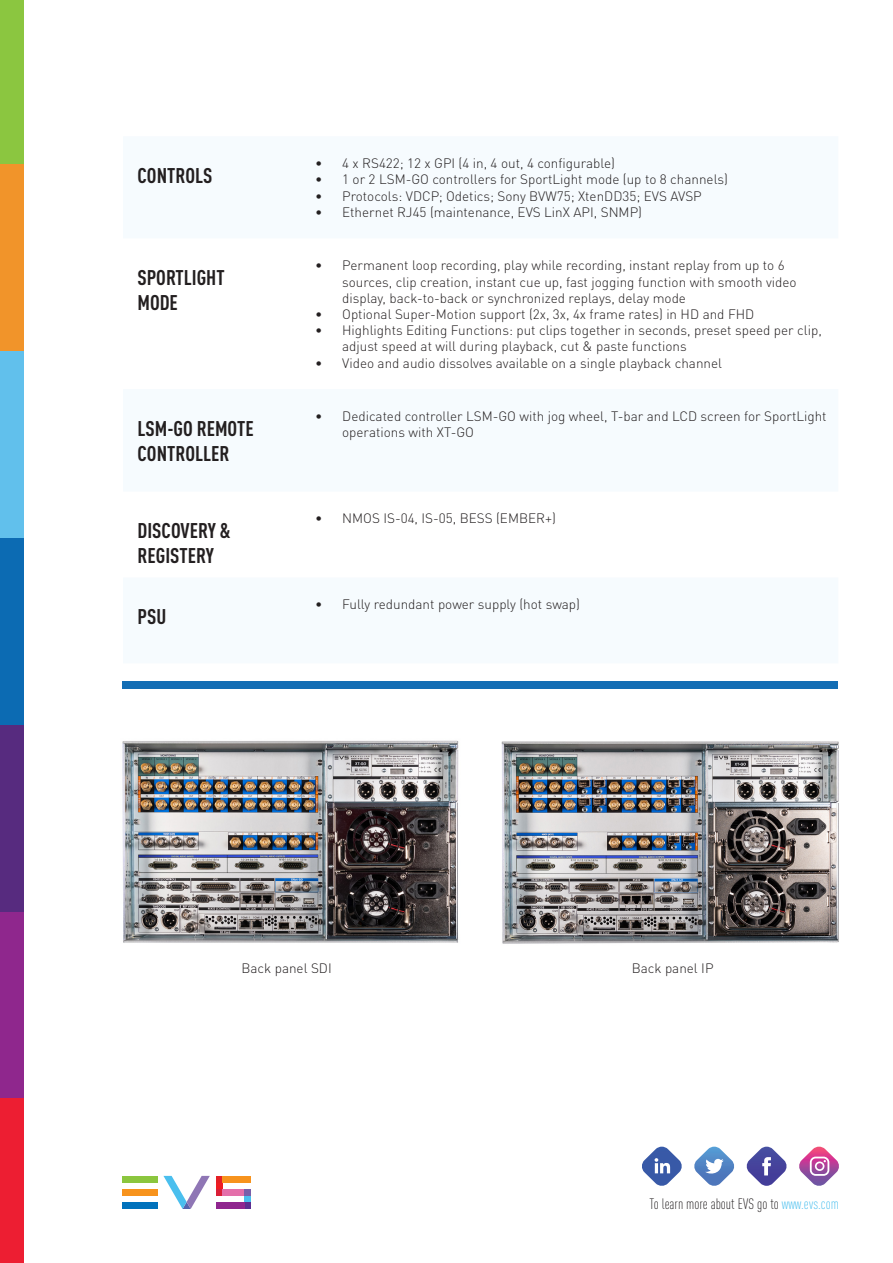
<style>
.page{position:relative;width:893px;height:1263px;background:#fff}
.page>*{position:absolute;margin:0;border:0;box-sizing:border-box;transform-origin:0 0}
.t1{font:700 condensed 21px/25.2px "DINOT";color:#231f20}
.t2{font:300 condensed 14.85px "DINOT";color:#231f20}
.t3{font:300 13.5px/16.2px "DINOT";color:#231f20}
.s1{color:#4abfee}
</style>
<div class="page">
<svg style="left:694px;top:1147px;width:40px;height:39px"></svg>
<svg style="left:746px;top:1147px;width:41px;height:39px"></svg>
<svg style="left:642px;top:1147px;width:40px;height:39px"></svg>
<svg style="left:799px;top:1147px;width:40px;height:39px"></svg>
<div style="left:122px;top:1176px;width:35px;height:6px;background:#8bc63e"></div>
<div style="left:122px;top:1189px;width:35px;height:7px;background:#f7931d"></div>
<div style="left:122px;top:1202px;width:35px;height:7px;background:#0072bc"></div>
<div style="left:216px;top:1182px;width:6px;height:7px;background:#ee1d23"></div>
<div style="left:216px;top:1189px;width:6px;height:7px;background:#da1f37"></div>
<div style="left:222px;top:1189px;width:22px;height:7px;background:#e46faa"></div>
<svg style="left:216px;top:1176px;width:6px;height:6px"></svg>
<div style="left:222px;top:1176px;width:29px;height:6px;background:#f7931d"></div>
<div style="left:244px;top:1189px;width:7px;height:7px;background:#795fa9"></div>
<div style="left:244px;top:1196px;width:7px;height:6px;background:#4abfee"></div>
<div style="left:244px;top:1202px;width:7px;height:7px;background:#5b2e91"></div>
<div style="left:216px;top:1202px;width:28px;height:7px;background:#90268f"></div>
<svg style="left:163px;top:1176px;width:47px;height:33px"></svg>
<div style="left:0;top:0;width:23px;height:164px;background:#8bc640"></div>
<div style="left:0;top:164px;width:23px;height:187px;background:#f1942a"></div>
<div style="left:0;top:351px;width:23px;height:187px;background:#61c0ec"></div>
<div style="left:0;top:538px;width:23px;height:187px;background:#0c6bb3"></div>
<div style="left:0;top:725px;width:23px;height:187px;background:#572b7f"></div>
<div style="left:0;top:912px;width:23px;height:186px;background:#8f278d"></div>
<div style="left:0;top:1099px;width:23px;height:164px;background:#ed1e32"></div>
<div style="left:122px;top:681px;width:715px;height:7px;background:#136db4"></div>
<img style="left:122px;top:740px;width:337px;height:203px">
<img style="left:501px;top:741px;width:338px;height:203px">
<p class="t1" style="left:137px;top:163px;width:76px">CONTROLS</p>
<p class="t1" style="left:137px;top:265px;width:89px">SPORTLIGHT</p>
<p class="t1" style="left:137px;top:290px;width:42px">MODE</p>
<p class="t1" style="left:137px;top:415px;width:118px">LSM-GO REMOTE</p>
<p class="t1" style="left:137px;top:441px;width:94px">CONTROLLER</p>
<p class="t1" style="left:137px;top:518px;width:94px">DISCOVERY &amp;<br>REGISTERY</p>
<p class="t1" style="left:137px;top:604px;width:30px">PSU</p>
<p class="t3" style="left:315px;top:155px;width:301px">• 4 x RS422; 12 x GPI (4 in, 4 out, 4 configurable)</p>
<p class="t3" style="left:315px;top:171px;width:414px">• 1 or 2 LSM-GO controllers for SportLight mode (up to 8 channels)</p>
<p class="t3" style="left:315px;top:187px;width:388px">• Protocols: VDCP; Odetics; Sony BVW75; XtenDD35; EVS AVSP</p>
<p class="t3" style="left:315px;top:204px;width:328px">• Ethernet RJ45 (maintenance, EVS LinX API, SNMP)</p>
<p class="t3" style="left:342px;top:257px;width:456px;text-indent:-27px">• Permanent loop recording, play while recording, instant replay from up to 6 sources, clip creation, instant cue up, fast jogging function with smooth video display, back-to-back or synchronized replays, delay mode</p>
<p class="t3" style="left:315px;top:306px;width:441px">• Optional Super-Motion support (2x, 3x, 4x frame rates) in HD and FHD</p>
<p class="t3" style="left:342px;top:322px;width:481px;text-indent:-27px">• Highlights Editing Functions: put clips together in seconds, preset speed per clip, adjust speed at will during playback, cut &amp; paste functions</p>
<p class="t3" style="left:315px;top:354px;width:408px">• Video and audio dissolves available on a single playback channel</p>
<p class="t3" style="left:342px;top:408px;width:486px;text-indent:-27px">• Dedicated controller LSM-GO with jog wheel, T-bar and LCD screen for SportLight operations with XT-GO</p>
<p class="t3" style="left:315px;top:510px;width:242px">• NMOS IS-04, IS-05, BESS (EMBER+)</p>
<p class="t3" style="left:315px;top:596px;width:266px">• Fully redundant power supply (hot swap)</p>
<p class="t3" style="left:241px;top:960px;width:92px">Back panel SDI</p>
<p class="t3" style="left:632px;top:960px;width:83px">Back panel IP</p>
<p class="t2" style="left:649px;top:1195px;width:191px">To learn more about EVS go to <span class="s1">www.evs.com</span></p>
</div>
